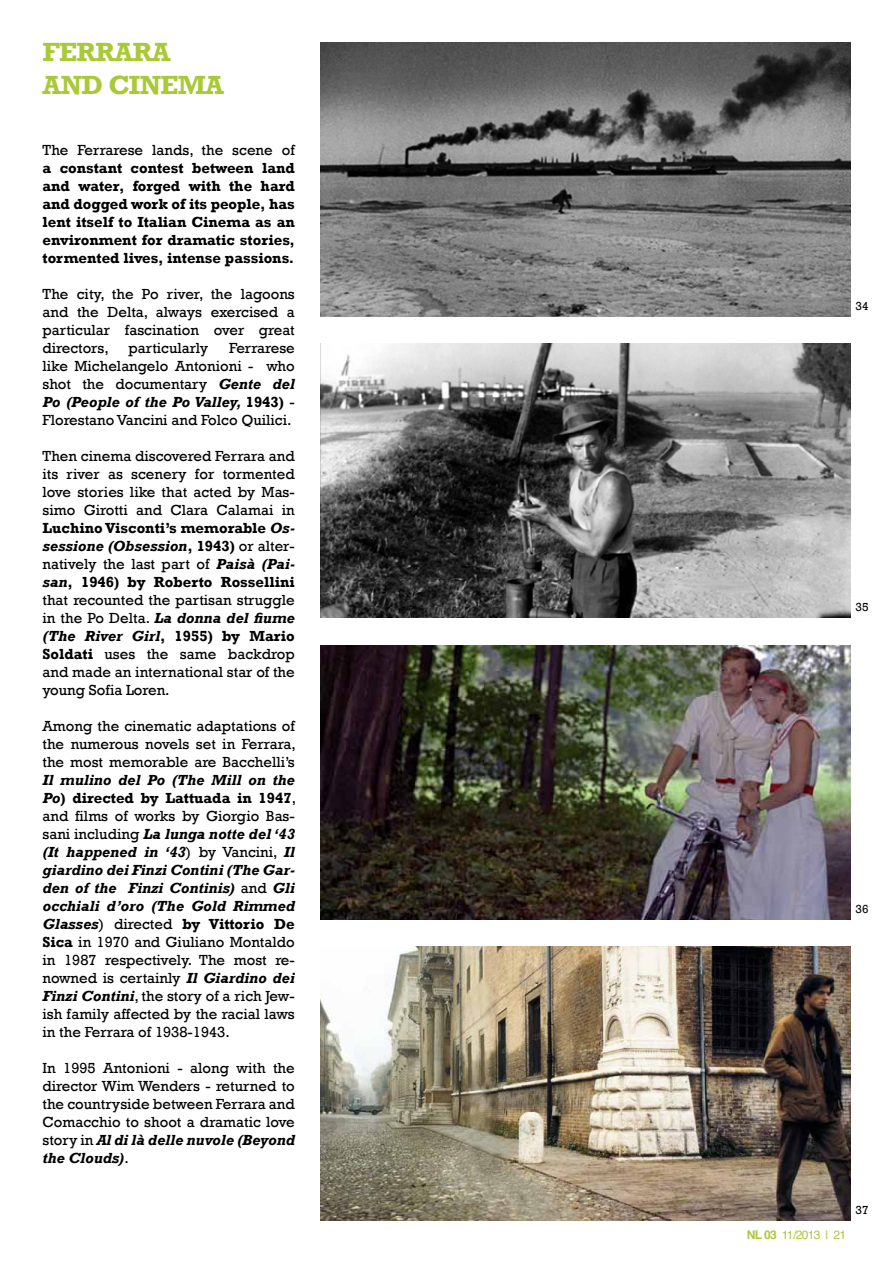
<style>
.page{position:relative;width:893px;height:1263px;background:#fff}
.page>*{position:absolute;margin:0;border:0;box-sizing:border-box;transform-origin:0 0}
.t1{font:700 27px/32.4px "Rockwell";letter-spacing:-.025em;color:#a9c938}
.t2{font:15px/18px "Rockwell";color:#000;text-align:justify}
.t3{font:700 15px/18px "Rockwell";color:#000;text-align:justify}
.t4{font:12px "Helvetica";letter-spacing:-.05em;color:#a9c938}
.t5{font:12px "Rockwell";color:#000}
.s1{font-weight:700;font-style:italic}
.s2{font-weight:700}
</style>
<div class="page">
<img style="left:320px;top:43px;width:530px;height:273px">
<img style="left:320px;top:344px;width:530px;height:274px">
<img style="left:320px;top:645px;width:530px;height:274px">
<img style="left:320px;top:947px;width:530px;height:273px">
<h1 class="t1" style="left:43px;top:36px;width:183px">FERRARA<br>AND CINEMA</h1>
<p class="t2" style="left:43px;top:141px;width:254px">The Ferrarese lands, the scene of</p>
<p class="t3" style="left:43px;top:159px;width:254px">a constant contest between land and water, forged with the hard and dogged work of its people, has lent itself to Italian Cinema as an environment for dramatic stories, tormented lives, intense passions.</p>
<p class="t2" style="left:43px;top:285px;width:254px">The city, the Po river, the lagoons and the Delta, always exercised a particular fascination over great directors,</p>
<p class="t2" style="left:129px;top:339px;width:81px">particularly</p>
<p class="t2" style="left:43px;top:339px;width:254px;text-indent:187px">Ferrarese like Michelangelo Antonioni - who shot the documentary <span class="s1">Gente del Po (People of the Po Valley,</span> <span class="s2">1943)</span> - Florestano Vancini and Folco Quilici.</p>
<p class="t2" style="left:43px;top:447px;width:254px">Then cinema discovered Ferrara and its river as scenery for tormented love stories like that acted by Mas&shy;simo Girotti and Clara Calamai in <span class="s2">Luchino Visconti’s memorable</span> <span class="s1">Os&shy;sessione (Obsession</span><span class="s2">, 1943)</span> or alter&shy;natively the last part of <span class="s1">Paisà (Pai&shy;san</span><span class="s2">, 1946) by Roberto Rossellini </span>that recounted the partisan struggle in the Po Delta. <span class="s1">La donna del fiume (The River Girl</span><span class="s2">, 1955) by Mario Soldati</span> uses the same backdrop and made an international star of the young Sofia Loren.</p>
<p class="t2" style="left:43px;top:717px;width:255px">Among the cinematic adaptations of the numerous novels set in Ferrara, the most memorable are Bacchelli’s</p>
<p class="t2" style="left:43px;top:771px;width:255px"><span class="s1">Il mulino del Po (The Mill on the Po</span><span class="s2">) directed by Lattuada in 1947</span>, and films of works by Giorgio Bas&shy;sani including <span class="s1">La lunga notte del ‘43 (It happened in ‘43</span>) by Vancini, <span class="s1">Il giardino dei Finzi Contini (The Gar&shy;den of the Finzi Continis)</span> and <span class="s1">Gli occhiali d’oro (The Gold Rimmed Glasses</span>) directed <span class="s2">by Vittorio De Sica</span> in 1970 and Giuliano Montaldo in 1987 respectively. The most re&shy;nowned is certainly <span class="s1">Il Giardino dei Finzi Contini</span>, the story of a rich Jew&shy;ish family affected by the racial laws in the Ferrara of 1938-1943.</p>
<p class="t2" style="left:43px;top:1059px;width:254px">In 1995 Antonioni - along with the director Wim Wenders - returned to the countryside between Ferrara and Comacchio to shoot a dramatic love story in <span class="s1">Al di là delle nuvole (Beyond the Clouds)</span>.</p>
<p class="t5" style="left:855px;top:299px;width:15px">34</p>
<p class="t5" style="left:855px;top:600px;width:15px">35</p>
<p class="t5" style="left:855px;top:902px;width:15px">36</p>
<p class="t4" style="left:747px;top:1226px;width:101px"><span class="s2">NL 03</span> 11/2013 | 21</p>
<p class="t5" style="left:855px;top:1203px;width:15px">37</p>
</div>
